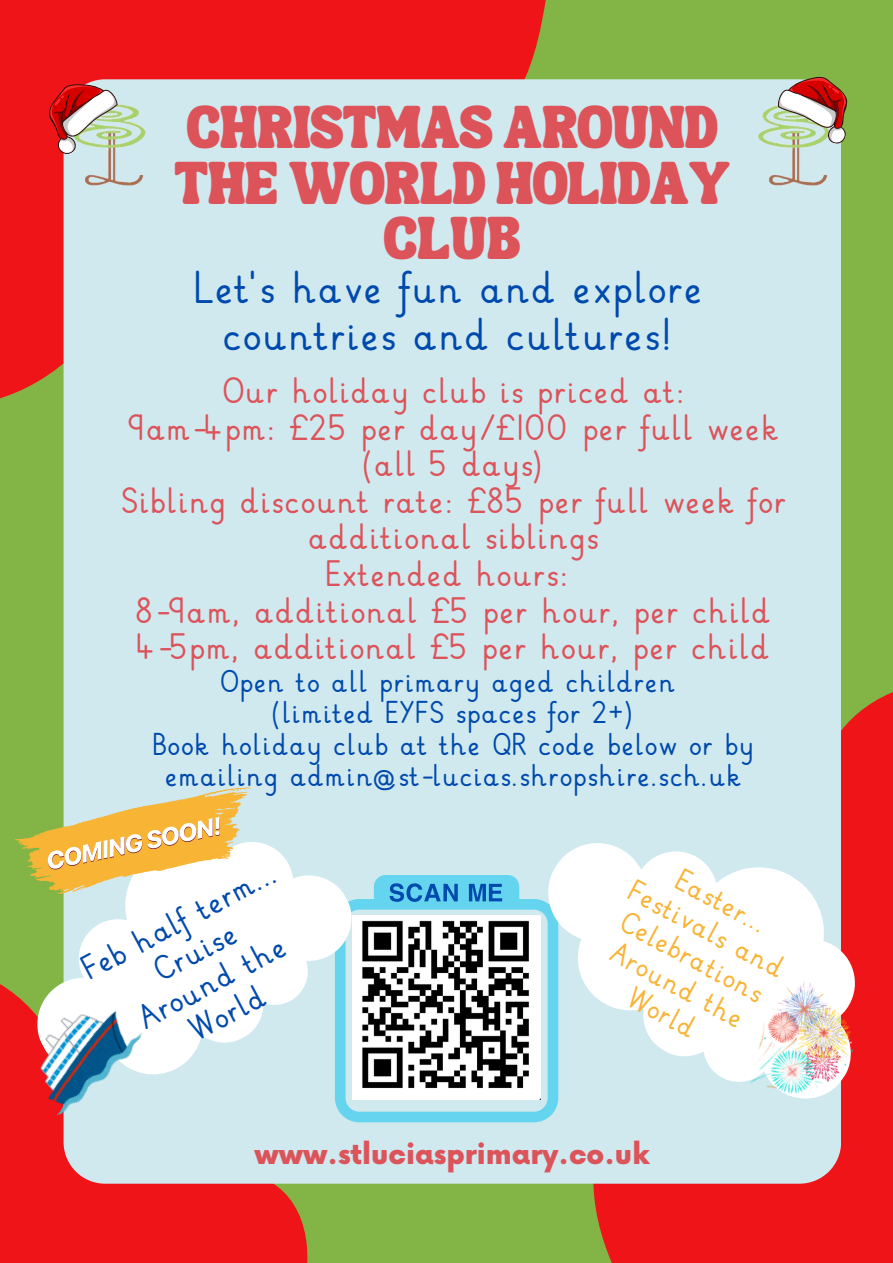
<style>
.page{position:relative;width:893px;height:1263px;background:#83b446}
.page>*{position:absolute;margin:0;border:0;box-sizing:border-box;transform-origin:0 0}
.t1{font:33.15px/46.1px "Linkpen 1 a Print";color:#004aad;text-align:center}
.t2{font:29.33px/55.3px "TANSONGBIRD";color:#dd535a;text-align:center}
.t3{font:900 27.9px "Now";color:#dd535a}
.t4{font:26.4px/36.6px "Linkpen 1 a Print";color:#dd535a;text-align:center}
.t5{font:24.83px/34.7px "Linkpen 1 a Print";color:#004aad;text-align:center}
.t6{font:22.65px/31.5px "Linkpen 1 a Print";color:#004aad;text-align:center}
.t7{font:22.5px/31.5px "Linkpen 1 a Print";color:#f8b435;text-align:center}
</style>
<div class="page">
<div style="left:0;top:0;width:546px;height:412px;background:#ef1418"></div>
<div style="left:0;top:1122px;width:308px;height:141px;background:#ef1418"></div>
<div style="left:593px;top:692px;width:300px;height:571px;background:#ef1418"></div>
<div style="left:64px;top:79px;width:777px;height:1105px;background:#cfe9ef"></div>
<svg style="left:381px;top:902px;width:123px;height:220px;background:#9adeee"></svg>
<svg style="left:381px;top:875px;width:123px;height:27px;background:#48acdb"></svg>
<div style="left:359px;top:1095px;width:55px;height:5px;background:#fff;border-radius:2px"></div>
<div style="left:476px;top:1095px;width:54px;height:5px;background:#fff;border-radius:2px"></div>
<img style="left:381px;top:915px;width:123px;height:184px">
<img style="left:68px;top:89px;width:83px;height:113px">
<img style="left:752px;top:89px;width:82px;height:113px">
<svg style="left:504px;top:762px;width:389px;height:382px;background:#dcd1d5"></svg>
<svg style="left:0;top:784px;width:381px;height:338px;background:#d5e3dd"></svg>
<svg style="left:14px;top:784px;width:250px;height:117px;background:#ded193"></svg>
<img style="left:12px;top:986px;width:135px;height:134px">
<img style="left:717px;top:971px;width:152px;height:150px">
<svg style="left:33px;top:67px;width:96px;height:91px;background:#d6736e"></svg>
<svg style="left:770px;top:76px;width:78px;height:70px;background:#bfa78f"></svg>
<p class="t2" style="left:174px;top:111px;width:557px">CHRISTMAS AROUND<br>THE WORLD HOLIDAY<br>CLUB</p>
<p class="t1" style="left:192px;top:267px;width:511px">Let's have fun and explore countries and cultures!</p>
<p class="t4" style="left:220px;top:375px;width:465px">Our holiday club is priced at:</p>
<p class="t4" style="left:126px;top:411px;width:653px">9am-4pm: £25 per day/£100 per full week (all 5 days)</p>
<p class="t4" style="left:119px;top:484px;width:667px">Sibling discount rate: £85 per full week for additional siblings</p>
<p class="t4" style="left:324px;top:557px;width:245px">Extended hours:</p>
<h2 class="t4" style="left:134px;top:594px;width:637px">8-9am, additional £5 per hour, per child</h2>
<h1 class="t4" style="left:135px;top:630px;width:635px">4-5pm, additional £5 per hour, per child</h1>
<p class="t6" style="left:219px;top:667px;width:457px">Open to all primary aged children</p>
<p class="t6" style="left:271px;top:699px;width:363px">(limited EYFS spaces for 2+)</p>
<p class="t6" style="left:151px;top:730px;width:603px">Book holiday club at the QR code below or by emailing admin@st-lucias.shropshire.sch.uk</p>
<h3 class="t5" style="left:75px;top:958px;width:217px;rotate:-28deg">Feb half term...</h3>
<p class="t5" style="left:147px;top:959px;width:91px;rotate:-28deg">Cruise</p>
<p class="t5" style="left:131px;top:1007px;width:165px;rotate:-28deg">Around the<br>World</p>
<p class="t7" style="left:683px;top:865px;width:101px;rotate:28deg">Easter...</p>
<p class="t7" style="left:636px;top:875px;width:175px;rotate:28deg">Festivals and<br>Celebrations</p>
<p class="t7" style="left:617px;top:937px;width:149px;rotate:28deg">Around the<br>World</p>
<p class="t3" style="left:255px;top:1139px;width:396px">www.stluciasprimary.co.uk</p>
</div>
